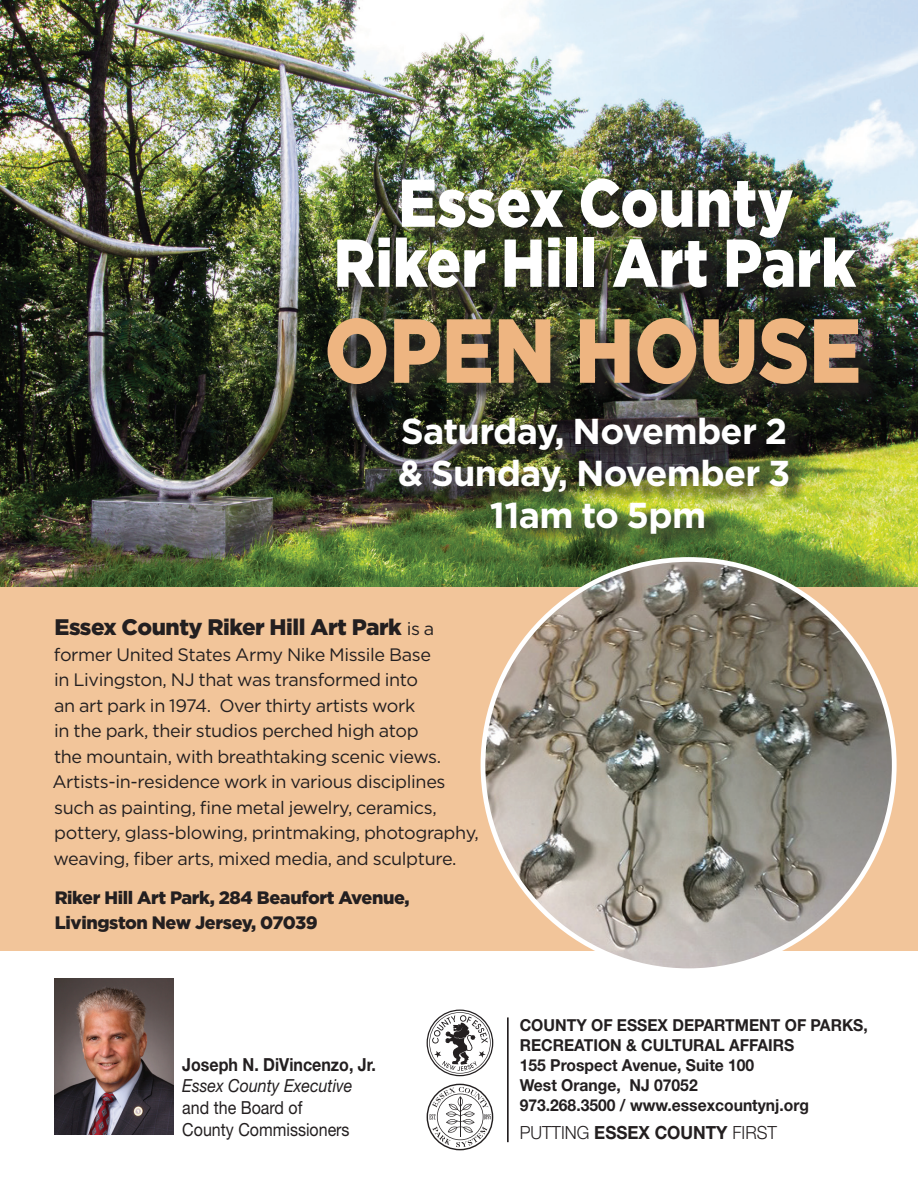
<style>
.page{position:relative;width:918px;height:1188px;background:#fff}
.page>*{position:absolute;margin:0;border:0;box-sizing:border-box;transform-origin:0 0}
.t1{font:900 90.75px "Gotham";color:#eeb581;scale:.86 1}
.t2{font:900 67.5px/60px "Gotham";color:#fff;text-align:center;scale:.86 1}
.t3{font:700 36px/42px "Gotham";letter-spacing:-.02em;color:#fff;text-align:center}
.t4{font:900 22.5px "Gotham";letter-spacing:-.02em;color:#231f20}
.t5{font:300 18.15px "Helvetica Neue LT Std";color:#231f20;scale:.94 1}
.t6{font:18px/25.5px "Gotham";letter-spacing:-.02em;color:#231f20}
.t7{font:900 18px/25.5px "Gotham";letter-spacing:-.02em;color:#231f20}
.t8{font:18px/21.6px "Helvetica Neue LT Std";color:#231f20;scale:.89 1}
.t9{font:700 18px "Helvetica Neue LT Std";color:#231f20;scale:.89 1}
.t10{font:italic 18px "Helvetica Neue LT Std";color:#231f20;scale:.89 1}
.t11{font:700 16.5px/19.8px "Helvetica Neue LT Std";color:#231f20;scale:.95 1}
.s1{font-weight:400;font-size:18px}
.s2{font-weight:700}
</style>
<div class="page">
<div style="left:0;top:587px;width:918px;height:363px;background:#f2c59a"></div>
<img style="left:0;top:0;width:918px;height:587px">
<img style="left:54px;top:978px;width:120px;height:156px">
<svg style="left:427px;top:1084px;width:66px;height:66px"></svg>
<svg style="left:427px;top:1010px;width:66px;height:66px"></svg>
<hr style="left:507px;top:1017px;width:2px;height:125px;background:#231f20">
<div style="left:330px;top:181px;width:550px;height:225px;background:#231f20;opacity:.75"></div>
<img style="left:483px;top:559px;width:411px;height:412px;border-radius:206px">
<div style="left:402px;top:419px;width:404px;height:133px;background:#231f20;opacity:.75"></div>
<h2 class="t2" style="left:334px;top:172px;width:609px">Essex County<br>Riker Hill Art Park</h2>
<h1 class="t1" style="left:325px;top:288px;width:626px">OPEN HOUSE</h1>
<h3 class="t3" style="left:398px;top:410px;width:394px">Saturday, November 2 &amp; Sunday, November 3<br>11am to 5pm</h3>
<p class="t4" style="left:54px;top:612px;width:381px">Essex County Riker Hill Art Park <span class="s1">is a</span></p>
<p class="t6" style="left:52px;top:641px;width:428px">former United States Army Nike Missile Base<br>in Livingston, NJ that was transformed into<br>an art park in 1974. Over thirty artists work<br>in the park, their studios perched high atop<br>the mountain, with breathtaking scenic views.<br>Artists-in-residence work in various disciplines such as painting, fine metal jewelry, ceramics, pottery, glass-blowing, printmaking, photography, weaving, fiber arts, mixed media, and sculpture.</p>
<p class="t7" style="left:55px;top:884px;width:356px">Riker Hill Art Park, 284 Beaufort Avenue,<br>Livingston New Jersey, 07039</p>
<p class="t9" style="left:182px;top:1053px;width:219px">Joseph N. DiVincenzo, Jr.</p>
<p class="t10" style="left:182px;top:1075px;width:193px">Essex County Executive</p>
<p class="t8" style="left:182px;top:1097px;width:190px">and the Board of<br>County Commissioners</p>
<p class="t11" style="left:520px;top:1015px;width:368px">COUNTY OF ESSEX DEPARTMENT OF PARKS,<br>RECREATION &amp; CULTURAL AFFAIRS<br>155 Prospect Avenue, Suite 100<br>West Orange, NJ 07052<br>973.268.3500 / www.essexcountynj.org</p>
<p class="t5" style="left:520px;top:1121px;width:275px">PUTTING <span class="s2">ESSEX COUNTY</span> FIRST</p>
</div>
